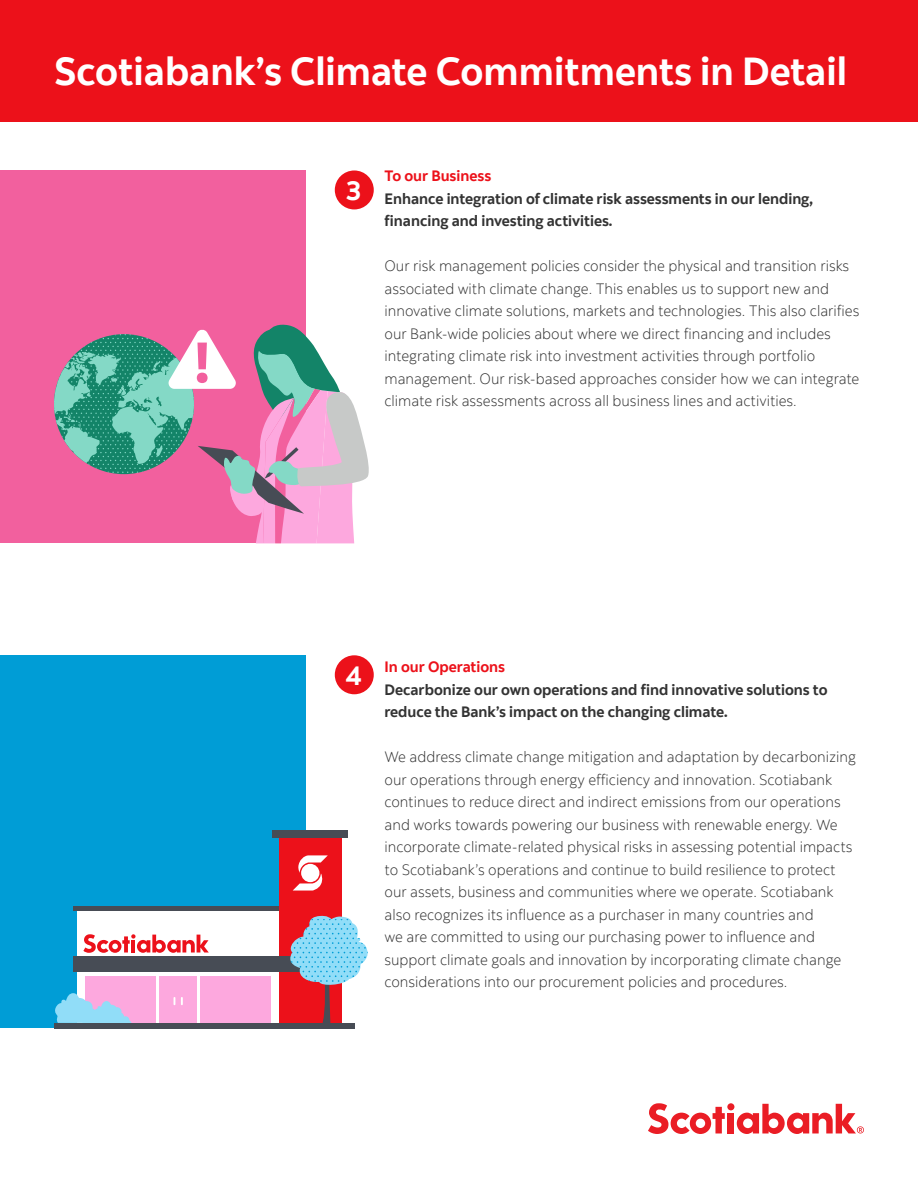
<style>
.page{position:relative;width:918px;height:1188px;background:#fff}
.page>*{position:absolute;margin:0;border:0;box-sizing:border-box;transform-origin:0 0}
.t1{font:700 39px "Scotia";color:#fff}
.t2{font:700 27px "Scotia";color:#fff}
.t3{font:300 15px/22.5px "Scotia";color:#333}
.t4{font:700 15px/22.5px "Scotia";color:#333}
.t5{font:700 15px "Scotia";color:#ec111a}
</style>
<div class="page">
<div style="left:0;top:170px;width:306px;height:373px;background:#f2609e"></div>
<div style="left:0;top:655px;width:306px;height:373px;background:#009dd6"></div>
<svg style="left:54px;top:324px;width:315px;height:219px"></svg>
<div style="left:279px;top:833px;width:63px;height:191px;background:#ec111a"></div>
<svg style="left:293px;top:855px;width:35px;height:36px"></svg>
<div style="left:301px;top:864px;width:18px;height:18px;background:#fff;border-radius:50%"></div>
<div style="left:272px;top:831px;width:76px;height:7px;background:#474c55"></div>
<div style="left:77px;top:909px;width:202px;height:115px;background:#fff"></div>
<div style="left:74px;top:906px;width:205px;height:5px;background:#474c55"></div>
<svg style="left:83px;top:934px;width:126px;height:19px"></svg>
<div style="left:85px;top:976px;width:71px;height:47px;background:#fda8de"></div>
<div style="left:200px;top:976px;width:71px;height:47px;background:#fda8de"></div>
<div style="left:160px;top:976px;width:37px;height:47px;background:#fda8de"></div>
<svg style="left:181px;top:997px;width:2px;height:8px"></svg>
<div style="left:74px;top:957px;width:278px;height:15px;background:#474c55"></div>
<svg style="left:55px;top:993px;width:77px;height:30px"></svg>
<div style="left:54px;top:1023px;width:301px;height:5px;background:#474c55"></div>
<svg style="left:288px;top:915px;width:80px;height:108px"></svg>
<div style="left:728px;top:1113px;width:6px;height:20px;background:#ea1d25"></div>
<div style="left:727px;top:1103px;width:7px;height:7px;background:#ea1d25;border-radius:50%"></div>
<svg style="left:648px;top:1103px;width:77px;height:31px"></svg>
<svg style="left:737px;top:1104px;width:127px;height:30px"></svg>
<div style="left:0;top:0;width:918px;height:122px;background:#ec111a"></div>
<div style="left:335px;top:170px;width:39px;height:39px;background:#ec111a;border-radius:50%"></div>
<div style="left:335px;top:655px;width:39px;height:39px;background:#ec111a;border-radius:50%"></div>
<h1 class="t1" style="left:54px;top:47px;width:795px">Scotiabank’s Climate Commitments in Detail</h1>
<h2 class="t2" style="left:346px;top:173px;width:16px">3</h2>
<p class="t5" style="left:384px;top:167px;width:108px">To our Business</p>
<p class="t4" style="left:384px;top:187px;width:430px">Enhance integration of climate risk assessments in our lending, financing and investing activities.</p>
<p class="t3" style="left:384px;top:255px;width:477px">Our risk management policies consider the physical and transition risks associated with climate change. This enables us to support new and innovative climate solutions, markets and technologies. This also clarifies our Bank-wide policies about where we direct financing and includes integrating climate risk into investment activities through portfolio management. Our risk-based approaches consider how we can integrate climate risk assessments across all business lines and activities.</p>
<h2 class="t2" style="left:345px;top:658px;width:18px">4</h2>
<p class="t5" style="left:384px;top:658px;width:122px">In our Operations</p>
<p class="t4" style="left:384px;top:678px;width:445px">Decarbonize our own operations and find innovative solutions to reduce the Bank’s impact on the changing climate.</p>
<p class="t3" style="left:384px;top:746px;width:473px">We address climate change mitigation and adaptation by decarbonizing our operations through energy efficiency and innovation. Scotiabank continues to reduce direct and indirect emissions from our operations and works towards powering our business with renewable energy. We incorporate climate-related physical risks in assessing potential impacts to Scotiabank’s operations and continue to build resilience to protect our assets, business and communities where we operate. Scotiabank also recognizes its influence as a purchaser in many countries and<br>we are committed to using our purchasing power to influence and support climate goals and innovation by incorporating climate change considerations into our procurement policies and procedures.</p>
</div>
